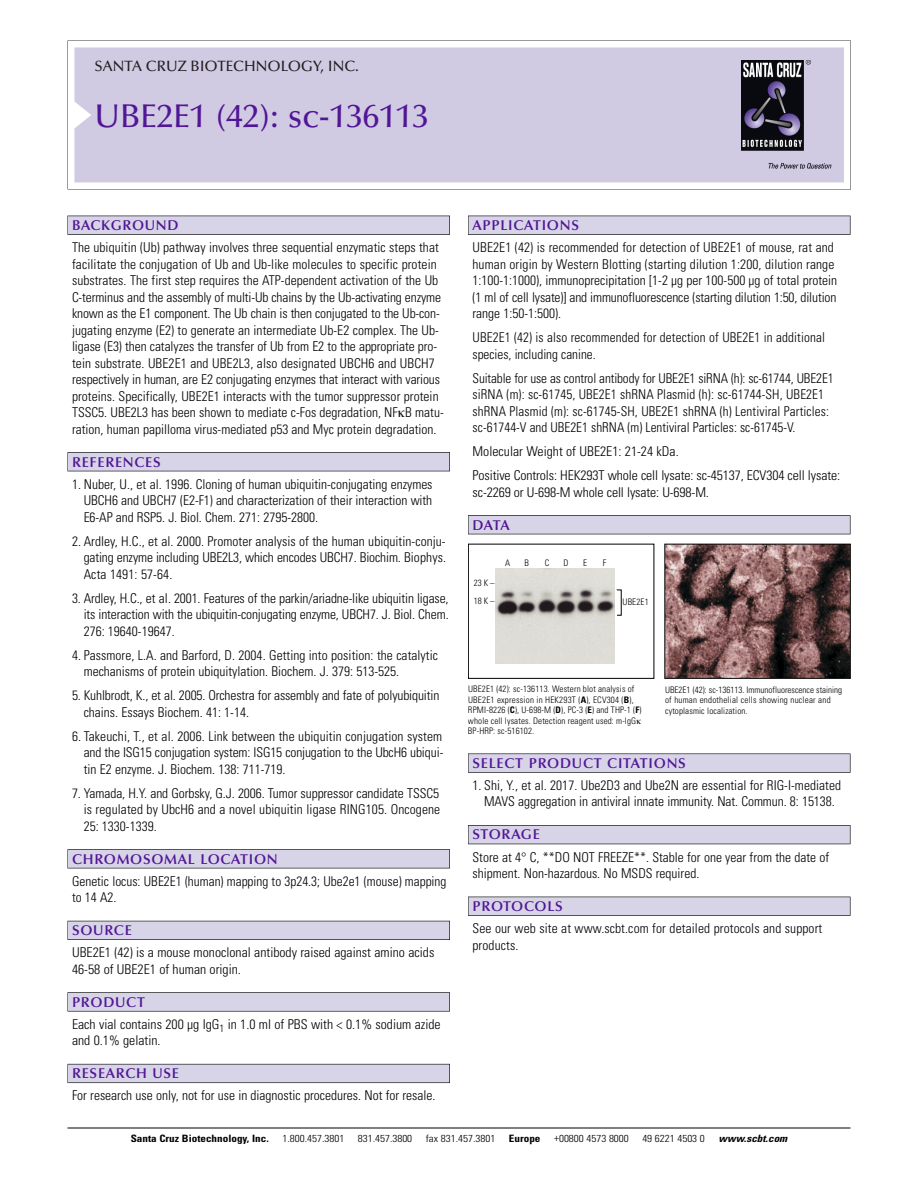
<style>
.page{position:relative;width:918px;height:1188px;background:#fff}
.page>*{position:absolute;margin:0;border:0;box-sizing:border-box;transform-origin:0 0}
.t1{font:500 33px "Optima";color:#511695}
.t2{font:500 15px "Optima";color:#231f20}
.t3{font:600 14.25px "Optima";letter-spacing:.05em;color:#511695}
.t4{font:300 condensed 13.5px/16.5px "Univers";color:#000}
.t5{font:300 condensed 10.2px "Univers";color:#000;scale:1.1 1}
.t6{font:700 condensed 10.2px "Univers";color:#000;scale:1.1 1}
.t7{font:italic 700 condensed 10.2px "Univers";color:#000;scale:1.1 1}
.t8{font:300 condensed 9px/10.5px "Univers";letter-spacing:.015em;color:#000}
.s1{font-weight:700}
</style>
<div class="page">
<svg style="left:68px;top:40px;width:783px;height:149px"></svg>
<div style="left:74px;top:47px;width:770px;height:135px;background:#d1cae3"></div>
<img style="left:741px;top:60px;width:90px;height:108px">
<div style="left:68px;top:216px;width:382px;height:19px;background:#535256"></div>
<div style="left:68px;top:216px;width:381px;height:18px;background:#d7d4e8"></div>
<div style="left:68px;top:452px;width:382px;height:19px;background:#515155"></div>
<div style="left:68px;top:453px;width:381px;height:18px;background:#d7d4e8"></div>
<div style="left:68px;top:849px;width:382px;height:19px;background:#545357"></div>
<div style="left:68px;top:850px;width:381px;height:18px;background:#d7d4e8"></div>
<div style="left:68px;top:921px;width:382px;height:19px;background:#535259"></div>
<div style="left:68px;top:921px;width:381px;height:18px;background:#d7d4e8"></div>
<svg style="left:68px;top:992px;width:382px;height:20px"></svg>
<div style="left:68px;top:993px;width:381px;height:18px;background:#d7d4e8"></div>
<div style="left:68px;top:1064px;width:382px;height:19px;background:#64626c"></div>
<div style="left:68px;top:1064px;width:381px;height:18px;background:#d7d4e8"></div>
<div style="left:468px;top:216px;width:382px;height:19px;background:#535256"></div>
<div style="left:468px;top:216px;width:382px;height:18px;background:#d7d4e8"></div>
<div style="left:468px;top:515px;width:382px;height:19px;background:#515155"></div>
<div style="left:468px;top:516px;width:382px;height:18px;background:#d7d4e8"></div>
<div style="left:468px;top:754px;width:382px;height:19px;background:#59585b"></div>
<div style="left:468px;top:754px;width:382px;height:18px;background:#d7d4e8"></div>
<div style="left:468px;top:825px;width:382px;height:19px;background:#525158"></div>
<div style="left:468px;top:826px;width:382px;height:18px;background:#d7d4e8"></div>
<div style="left:468px;top:897px;width:382px;height:19px;background:#525156"></div>
<div style="left:468px;top:897px;width:382px;height:18px;background:#d7d4e8"></div>
<hr style="left:68px;top:1128px;width:782px;height:1px;background:#000">
<img style="left:666px;top:546px;width:183px;height:131px">
<div style="left:664px;top:544px;width:187px;height:135px;border:1px solid #000"></div>
<div style="left:468px;top:544px;width:186px;height:135px;border:1px solid #000"></div>
<img style="left:496px;top:569px;width:119px;height:94px">
<p class="t2" style="left:94px;top:60px;width:266px">SANTA CRUZ BIOTECHNOLOGY, INC.</p>
<p class="t1" style="left:94px;top:102px;width:336px">UBE2E1 (42): sc-136113</p>
<p class="t3" style="left:72px;top:219px;width:108px">BACKGROUND</p>
<p class="t4" style="left:72px;top:240px;width:373px">The ubiquitin (Ub) pathway involves three sequential enzymatic steps that facilitate the conjugation of Ub and Ub-like molecules to specific protein substrates. The first step requires the ATP-dependent activation of the Ub C-terminus and the assembly of multi-Ub chains by the Ub-activating enzyme known as the E1 component. The Ub chain is then conjugated to the Ub-con&shy;jugating enzyme (E2) to generate an intermediate Ub-E2 complex. The Ub&shy;ligase (E3) then catalyzes the transfer of Ub from E2 to the appropriate pro&shy;tein substrate. UBE2E1 and UBE2L3, also designated UBCH6 and UBCH7 respectively in human, are E2 conjugating enzymes that interact with various proteins. Specifically, UBE2E1 interacts with the tumor suppressor protein TSSC5. UBE2L3 has been shown to mediate c-Fos degradation, NF B matu&shy;ration, human papilloma virus-mediated p53 and Myc protein degradation.</p>
<p class="t3" style="left:72px;top:456px;width:90px">REFERENCES</p>
<p class="t4" style="left:84px;top:477px;width:350px;text-align:justify;text-indent:-12px">1. Nuber, U., et al. 1996. Cloning of human ubiquitin-conjugating enzymes UBCH6 and UBCH7 (E2-F1) and characterization of their interaction with E6-AP and RSP5. J. Biol. Chem. 271: 2795-2800.</p>
<p class="t4" style="left:84px;top:534px;width:364px;text-align:justify;text-indent:-12px">2. Ardley, H.C., et al. 2000. Promoter analysis of the human ubiquitin-conju&shy;gating enzyme including UBE2L3, which encodes UBCH7. Biochim. Biophys.<br>Acta 1491: 57-64.</p>
<p class="t4" style="left:84px;top:591px;width:367px;text-align:justify;text-indent:-12px">3. Ardley, H.C., et al. 2001. Features of the parkin/ariadne-like ubiquitin ligase, its interaction with the ubiquitin-conjugating enzyme, UBCH7. J. Biol. Chem.<br>276: 19640-19647.</p>
<p class="t4" style="left:84px;top:648px;width:356px;text-indent:-12px">4. Passmore, L.A. and Barford, D. 2004. Getting into position: the catalytic mechanisms of protein ubiquitylation. Biochem. J. 379: 513-525.</p>
<p class="t4" style="left:84px;top:688px;width:357px;text-indent:-12px">5. Kuhlbrodt, K., et al. 2005. Orchestra for assembly and fate of polyubiquitin chains. Essays Biochem. 41: 1-14.</p>
<p class="t4" style="left:84px;top:729px;width:361px;text-align:justify;text-indent:-12px">6. Takeuchi, T., et al. 2006. Link between the ubiquitin conjugation system and the ISG15 conjugation system: ISG15 conjugation to the UbcH6 ubiqui&shy;tin E2 enzyme. J. Biochem. 138: 711-719.</p>
<p class="t4" style="left:84px;top:786px;width:358px;text-align:justify;text-indent:-12px">7. Yamada, H.Y. and Gorbsky, G.J. 2006. Tumor suppressor candidate TSSC5 is regulated by UbcH6 and a novel ubiquitin ligase RING105. Oncogene 25: 1330-1339.</p>
<p class="t3" style="left:72px;top:853px;width:207px">CHROMOSOMAL LOCATION</p>
<p class="t4" style="left:72px;top:874px;width:376px">Genetic locus: UBE2E1 (human) mapping to 3p24.3; Ube2e1 (mouse) mapping to 14 A2.</p>
<p class="t3" style="left:72px;top:924px;width:61px">SOURCE</p>
<p class="t4" style="left:72px;top:946px;width:364px">UBE2E1 (42) is a mouse monoclonal antibody raised against amino acids<br>46-58 of UBE2E1 of human origin.</p>
<p class="t3" style="left:72px;top:996px;width:74px">PRODUCT</p>
<p class="t4" style="left:72px;top:1017px;width:370px">Each vial contains 200 µg IgG<sub>1</sub> in 1.0 ml of PBS with &lt; 0.1% sodium azide and 0.1% gelatin.</p>
<p class="t3" style="left:72px;top:1068px;width:109px">RESEARCH USE</p>
<p class="t4" style="left:72px;top:1089px;width:365px">For research use only, not for use in diagnostic procedures. Not for resale.</p>
<p class="t3" style="left:473px;top:219px;width:108px">APPLICATIONS</p>
<p class="t4" style="left:473px;top:240px;width:366px">UBE2E1 (42) is recommended for detection of UBE2E1 of mouse, rat and human origin by Western Blotting (starting dilution 1:200, dilution range 1:100-1:1000), immunoprecipitation [1-2 µg per 100-500 µg of total protein (1 ml of cell lysate)] and immunofluorescence (starting dilution 1:50, dilution range 1:50-1:500).</p>
<p class="t4" style="left:473px;top:330px;width:354px">UBE2E1 (42) is also recommended for detection of UBE2E1 in additional species, including canine.</p>
<p class="t4" style="left:473px;top:371px;width:363px">Suitable for use as control antibody for UBE2E1 siRNA (h): sc-61744, UBE2E1 siRNA (m): sc-61745, UBE2E1 shRNA Plasmid (h): sc-61744-SH, UBE2E1 shRNA Plasmid (m): sc-61745-SH, UBE2E1 shRNA (h) Lentiviral Particles: sc-61744-V and UBE2E1 shRNA (m) Lentiviral Particles: sc-61745-V.</p>
<p class="t4" style="left:473px;top:444px;width:208px">Molecular Weight of UBE2E1: 21-24 kDa.</p>
<p class="t4" style="left:473px;top:468px;width:369px">Positive Controls: HEK293T whole cell lysate: sc-45137, ECV304 cell lysate: sc-2269 or U-698-M whole cell lysate: U-698-M.</p>
<p class="t3" style="left:473px;top:519px;width:39px">DATA</p>
<p class="t8" style="left:474px;top:575px;width:22px;line-height:18px">23 K –<br>18 K –</p>
<p class="t8" style="left:505px;top:558px;width:7px">A</p>
<p class="t8" style="left:525px;top:558px;width:6px">B</p>
<p class="t8" style="left:545px;top:558px;width:6px">C</p>
<p class="t8" style="left:563px;top:558px;width:7px">D</p>
<p class="t8" style="left:583px;top:558px;width:5px">E</p>
<p class="t8" style="left:603px;top:558px;width:5px">F</p>
<p class="t8" style="left:623px;top:597px;width:28px">UBE2E1</p>
<p class="t8" style="left:468px;top:685px;width:175px">UBE2E1 (42): sc-136113. Western blot analysis of UBE2E1 expression in HEK293T (<span class="s1">A</span>), ECV304 (<span class="s1">B</span>), RPMI-8226 (<span class="s1">C</span>), U-698-M (<span class="s1">D</span>), PC-3 (<span class="s1">E</span>) and THP-1 (<span class="s1">F</span>) whole cell lysates. Detection reagent used: m-IgG BP-HRP: sc-516102.</p>
<p class="t8" style="left:665px;top:685px;width:179px">UBE2E1 (42): sc-136113. Immunofluorescence staining of human endothelial cells showing nuclear and cytoplasmic localization.</p>
<p class="t3" style="left:473px;top:757px;width:215px">SELECT PRODUCT CITATIONS</p>
<p class="t4" style="left:473px;top:778px;width:370px;text-align:center">1. Shi, Y., et al. 2017. Ube2D3 and Ube2N are essential for RIG-I-mediated<br>MAVS aggregation in antiviral innate immunity. Nat. Commun. 8: 15138.</p>
<p class="t3" style="left:473px;top:829px;width:69px">STORAGE</p>
<p class="t4" style="left:473px;top:850px;width:358px">Store at 4° C, **DO NOT FREEZE**. Stable for one year from the date of shipment. Non-hazardous. No MSDS required.</p>
<p class="t3" style="left:473px;top:900px;width:92px">PROTOCOLS</p>
<p class="t4" style="left:473px;top:921px;width:351px">See our web site at www.scbt.com for detailed protocols and support products.</p>
<p class="t6" style="left:131px;top:1135px;width:127px">Santa Cruz Biotechnology, Inc.</p>
<p class="t5" style="left:282px;top:1135px;width:58px">1.800.457.3801</p>
<p class="t5" style="left:358px;top:1135px;width:51px">831.457.3800</p>
<p class="t5" style="left:426px;top:1135px;width:65px">fax 831.457.3801</p>
<p class="t6" style="left:509px;top:1135px;width:30px">Europe</p>
<p class="t5" style="left:554px;top:1135px;width:69px">+00800 4573 8000</p>
<p class="t5" style="left:642px;top:1135px;width:58px">49 6221 4503 0</p>
<p class="t7" style="left:719px;top:1135px;width:66px">www.scbt.com</p>
</div>
